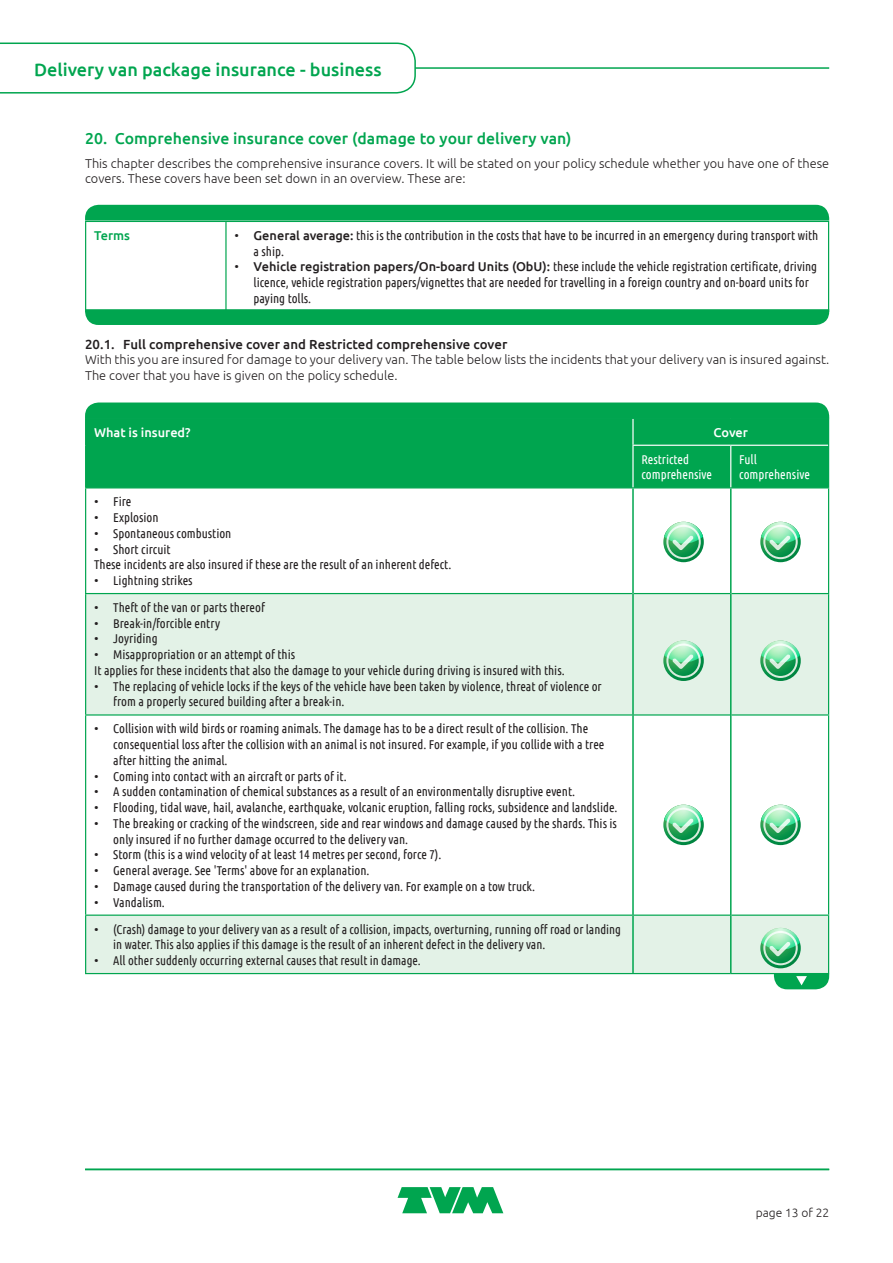
<style>
.page{position:relative;width:893px;height:1263px;background:#fff}
.page>*{position:absolute;margin:0;border:0;box-sizing:border-box;transform-origin:0 0}
.t1{font:500 18px "Ubuntu";color:#00a54f}
.Bodykop_gr_10_5pt{font:500 15.75px "Ubuntu";letter-spacing:.005em;color:#00a54f}
.Bodykopje_zw{font:500 13.2px "Ubuntu";letter-spacing:.005em;color:#231f20}
.Body_tabel{font:12.75px/15.8px "Ubuntu Condensed";color:#231f20}
.Body{font:300 12.75px/15.8px "Ubuntu";color:#231f20}
.Body-2{font:12.75px/15.8px "Ubuntu Condensed";color:#fff}
.Body-3{font:500 12.75px "Ubuntu";color:#fff}
.Body-4{font:500 12.75px "Ubuntu";color:#00a54f}
.t2{font:300 12px "Ubuntu";color:#231f20}
.s1{font-family:"Ubuntu";font-weight:300}
.s2{font-family:"Ubuntu";font-weight:500}
</style>
<div class="page">
<hr style="left:85px;top:221px;width:141px;height:1px;background:#00a54f">
<hr style="left:85px;top:222px;width:1px;height:89px;background:#00a54f">
<hr style="left:226px;top:221px;width:603px;height:1px;background:#00a54f">
<hr style="left:225px;top:222px;width:2px;height:89px;background:#00a54f">
<hr style="left:828px;top:222px;width:1px;height:89px;background:#00a54f">
<div style="left:86px;top:445px;width:742px;height:42px;background:#00a54f"></div>
<svg style="left:86px;top:594px;width:742px;height:379px"></svg>
<hr style="left:85px;top:445px;width:1px;height:42px;background:#00a54f">
<hr style="left:828px;top:445px;width:1px;height:42px;background:#00a54f">
<hr style="left:85px;top:487px;width:548px;height:1px;background:#00a54f">
<hr style="left:85px;top:488px;width:1px;height:105px;background:#00a54f">
<hr style="left:633px;top:487px;width:98px;height:1px;background:#00a54f">
<hr style="left:731px;top:487px;width:98px;height:1px;background:#00a54f">
<hr style="left:828px;top:488px;width:1px;height:105px;background:#00a54f">
<hr style="left:85px;top:593px;width:547px;height:1px;background:#00a54f">
<hr style="left:85px;top:594px;width:1px;height:120px;background:#00a54f">
<hr style="left:634px;top:593px;width:96px;height:1px;background:#00a54f">
<hr style="left:731px;top:593px;width:98px;height:1px;background:#00a54f">
<hr style="left:828px;top:594px;width:1px;height:120px;background:#00a54f">
<hr style="left:85px;top:714px;width:547px;height:1px;background:#00a54f">
<hr style="left:85px;top:715px;width:1px;height:199px;background:#00a54f">
<hr style="left:634px;top:714px;width:96px;height:1px;background:#00a54f">
<hr style="left:731px;top:714px;width:98px;height:1px;background:#00a54f">
<hr style="left:828px;top:715px;width:1px;height:199px;background:#00a54f">
<hr style="left:85px;top:914px;width:547px;height:2px;background:#00a54f">
<hr style="left:85px;top:916px;width:1px;height:57px;background:#00a54f">
<hr style="left:634px;top:914px;width:96px;height:2px;background:#00a54f">
<hr style="left:731px;top:914px;width:98px;height:2px;background:#00a54f">
<hr style="left:828px;top:916px;width:1px;height:57px;background:#00a54f">
<hr style="left:85px;top:973px;width:548px;height:1px;background:#00a54f">
<hr style="left:633px;top:973px;width:98px;height:1px;background:#00a54f">
<hr style="left:731px;top:973px;width:98px;height:1px;background:#00a54f">
<hr style="left:632px;top:445px;width:99px;height:1px;background:#fff">
<hr style="left:632px;top:446px;width:2px;height:41px;background:#fff">
<hr style="left:731px;top:445px;width:97px;height:1px;background:#fff">
<hr style="left:730px;top:446px;width:1px;height:41px;background:#fff">
<hr style="left:632px;top:488px;width:2px;height:105px;background:#00a54f">
<hr style="left:730px;top:488px;width:1px;height:105px;background:#00a54f">
<hr style="left:632px;top:593px;width:2px;height:122px;background:#00a54f">
<hr style="left:730px;top:593px;width:1px;height:122px;background:#00a54f">
<hr style="left:632px;top:715px;width:2px;height:200px;background:#00a54f">
<hr style="left:730px;top:715px;width:1px;height:200px;background:#00a54f">
<hr style="left:632px;top:915px;width:2px;height:58px;background:#00a54f">
<hr style="left:730px;top:915px;width:1px;height:58px;background:#00a54f">
<svg style="left:663px;top:522px;width:41px;height:40px"></svg>
<svg style="left:664px;top:522px;width:39px;height:37px"></svg>
<svg style="left:663px;top:640px;width:41px;height:41px"></svg>
<svg style="left:664px;top:640px;width:39px;height:38px"></svg>
<svg style="left:663px;top:805px;width:41px;height:40px"></svg>
<svg style="left:664px;top:805px;width:39px;height:37px"></svg>
<svg style="left:760px;top:522px;width:41px;height:40px"></svg>
<svg style="left:761px;top:522px;width:39px;height:37px"></svg>
<svg style="left:760px;top:640px;width:41px;height:41px"></svg>
<svg style="left:761px;top:640px;width:39px;height:38px"></svg>
<svg style="left:760px;top:805px;width:41px;height:40px"></svg>
<svg style="left:761px;top:805px;width:39px;height:37px"></svg>
<svg style="left:760px;top:928px;width:41px;height:40px"></svg>
<svg style="left:761px;top:928px;width:39px;height:37px"></svg>
<svg style="left:85px;top:205px;width:744px;height:16px;background:#07a754"></svg>
<div style="left:85px;top:402px;width:744px;height:43px;background:#00a54f"></div>
<svg style="left:85px;top:309px;width:744px;height:16px;background:#05a652"></svg>
<svg style="left:774px;top:974px;width:55px;height:15px"></svg>
<svg style="left:398px;top:1187px;width:105px;height:26px"></svg>
<hr style="left:85px;top:67px;width:744px;height:2px;background:#00a54f">
<hr style="left:85px;top:1169px;width:744px;height:1px;background:#00a54f">
<svg style="left:0;top:42px;width:417px;height:52px"></svg>
<h1 class="t1" style="left:34px;top:58px;width:349px">Delivery van package insurance - business</h1>
<p class="Bodykop_gr_10_5pt" style="left:85px;top:128px;width:488px">20. Comprehensive insurance cover (damage to your delivery van)</p>
<p class="Body" style="left:85px;top:155px;width:746px">This chapter describes the comprehensive insurance covers. It will be stated on your policy schedule whether you have one of these covers. These covers have been set down in an overview. These are:</p>
<p class="Body-4" style="left:94px;top:227px;width:37px">Terms</p>
<p class="Body_tabel" style="left:254px;top:227px;width:566px;text-indent:-19px"><span class="s1">•</span> <span class="s2">General average:</span> this is the contribution in the costs that have to be incurred in an emergency during transport with a ship.</p>
<p class="Body_tabel" style="left:254px;top:258px;width:565px;text-indent:-19px"><span class="s1">•</span> <span class="s2">Vehicle registration papers/On-board Units (ObU):</span> these include the vehicle registration certificate, driving licence, vehicle registration papers/vignettes that are needed for travelling in a foreign country and on-board units for paying tolls.</p>
<p class="Bodykopje_zw" style="left:85px;top:336px;width:424px">20.1. Full comprehensive cover and Restricted comprehensive cover</p>
<p class="Body" style="left:85px;top:352px;width:746px">With this you are insured for damage to your delivery van. The table below lists the incidents that your delivery van is insured against.<br>The cover that you have is given on the policy schedule.</p>
<p class="Body-3" style="left:94px;top:424px;width:98px">What is insured?</p>
<p class="Body-3" style="left:714px;top:424px;width:36px">Cover</p>
<p class="Body-2" style="left:641px;top:451px;width:72px">Restricted comprehensive</p>
<p class="Body-2" style="left:739px;top:451px;width:72px">Full comprehensive</p>
<p class="Body_tabel" style="left:94px;top:493px;width:39px"><span class="s1">•</span> Fire</p>
<p class="Body_tabel" style="left:94px;top:509px;width:66px"><span class="s1">•</span> Explosion</p>
<p class="Body_tabel" style="left:94px;top:525px;width:139px"><span class="s1">•</span> Spontaneous combustion</p>
<p class="Body_tabel" style="left:94px;top:541px;width:78px"><span class="s1">•</span> Short circuit</p>
<p class="Body_tabel" style="left:94px;top:556px;width:359px">These incidents are also insured if these are the result of an inherent defect.</p>
<p class="Body_tabel" style="left:94px;top:572px;width:100px"><span class="s1">•</span> Lightning strikes</p>
<p class="Body_tabel" style="left:94px;top:599px;width:172px"><span class="s1">•</span> Theft of the van or parts thereof</p>
<p class="Body_tabel" style="left:94px;top:615px;width:127px"><span class="s1">•</span> Break-in/forcible entry</p>
<p class="Body_tabel" style="left:94px;top:631px;width:65px"><span class="s1">•</span> Joyriding</p>
<p class="Body_tabel" style="left:94px;top:646px;width:203px"><span class="s1">•</span> Misappropriation or an attempt of this</p>
<p class="Body_tabel" style="left:94px;top:662px;width:472px">It applies for these incidents that also the damage to your vehicle during driving is insured with this.</p>
<p class="Body_tabel" style="left:113px;top:678px;width:490px;text-indent:-19px"><span class="s1">•</span> The replacing of vehicle locks if the keys of the vehicle have been taken by violence, threat of violence or from a properly secured building after a break-in.</p>
<p class="Body_tabel" style="left:113px;top:720px;width:493px;text-indent:-19px"><span class="s1">•</span> Collision with wild birds or roaming animals. The damage has to be a direct result of the collision. The consequential loss after the collision with an animal is not insured. For example, if you collide with a tree after hitting the animal.</p>
<p class="Body_tabel" style="left:94px;top:768px;width:254px"><span class="s1">•</span> Coming into contact with an aircraft or parts of it.</p>
<p class="Body_tabel" style="left:94px;top:783px;width:483px"><span class="s1">•</span> A sudden contamination of chemical substances as a result of an environmentally disruptive event.</p>
<p class="Body_tabel" style="left:94px;top:799px;width:525px"><span class="s1">•</span> Flooding, tidal wave, hail, avalanche, earthquake, volcanic eruption, falling rocks, subsidence and landslide.</p>
<p class="Body_tabel" style="left:113px;top:815px;width:505px;text-indent:-19px"><span class="s1">•</span> The breaking or cracking of the windscreen, side and rear windows and damage caused by the shards. This is only insured if no further damage occurred to the delivery van.</p>
<p class="Body_tabel" style="left:94px;top:846px;width:349px"><span class="s1">•</span> Storm (this is a wind velocity of at least 14 metres per second, force 7).</p>
<p class="Body_tabel" style="left:94px;top:862px;width:277px"><span class="s1">•</span> General average. See 'Terms' above for an explanation.</p>
<p class="Body_tabel" style="left:94px;top:878px;width:442px"><span class="s1">•</span> Damage caused during the transportation of the delivery van. For example on a tow truck.</p>
<p class="Body_tabel" style="left:94px;top:894px;width:72px"><span class="s1">•</span> Vandalism.</p>
<p class="Body_tabel" style="left:113px;top:921px;width:509px;text-indent:-19px"><span class="s1">•</span> (Crash) damage to your delivery van as a result of a collision, impacts, overturning, running off road or landing in water. This also applies if this damage is the result of an inherent defect in the delivery van.</p>
<p class="Body_tabel" style="left:94px;top:952px;width:328px"><span class="s1">•</span> All other suddenly occurring external causes that result in damage.</p>
<p class="t2" style="left:756px;top:1205px;width:75px">page 13 of 22</p>
</div>
